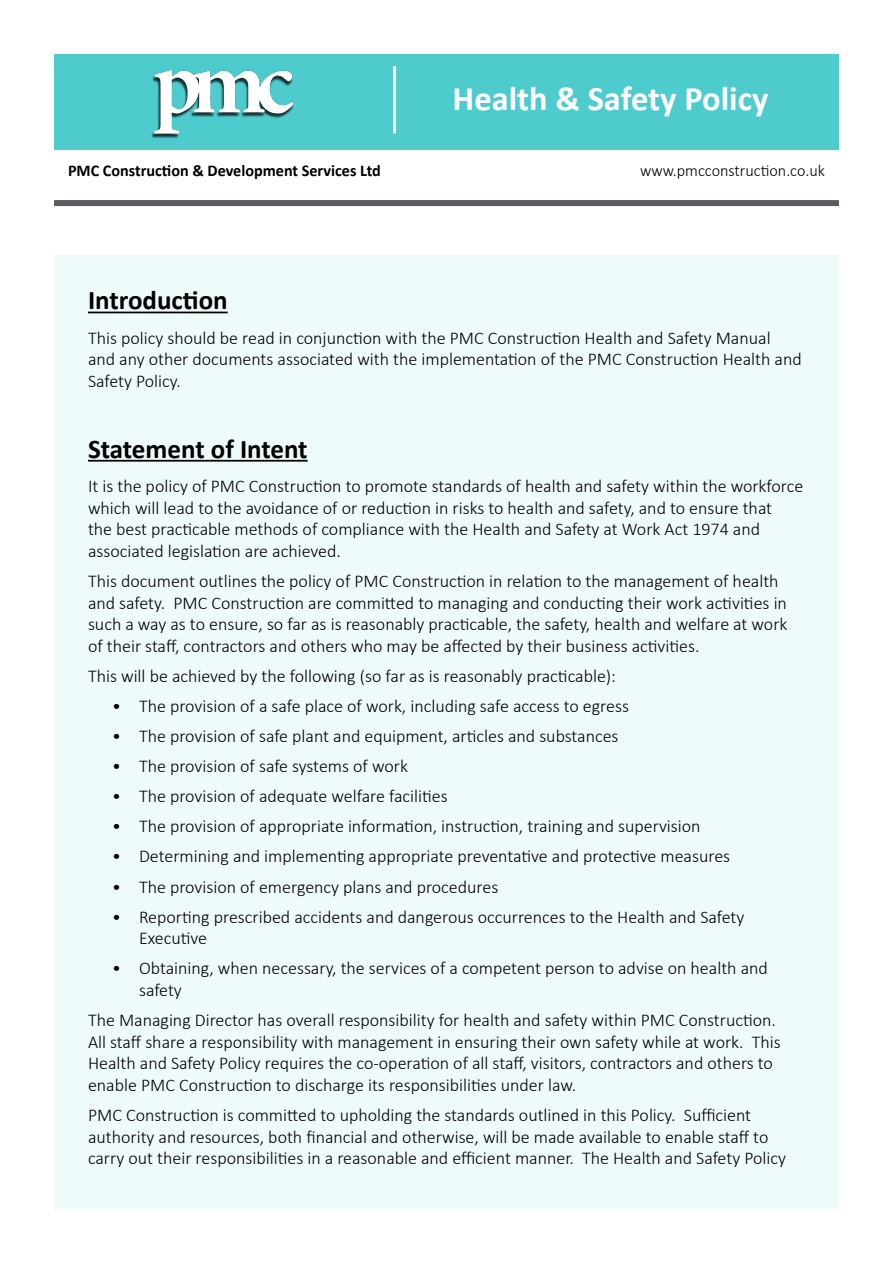
<style>
.page{position:relative;width:893px;height:1263px;background:#fff}
.page>*{position:absolute;margin:0;border:0;box-sizing:border-box;transform-origin:0 0}
.t1{font:700 34.5px "Calibri";color:#fff}
.t2{font:700 27px "Calibri";color:#000}
.t3{font:300 18px/21.6px "Calibri";color:#000}
.t4{font:700 16.5px "Calibri";color:#000}
.t5{font:300 16.5px "Calibri";color:#000}
</style>
<div class="page">
<div style="left:54px;top:255px;width:785px;height:954px;background:#effbfb"></div>
<hr style="left:88px;top:312px;width:140px;height:1px;background:#000">
<hr style="left:88px;top:460px;width:220px;height:2px;background:#000">
<div style="left:54px;top:54px;width:785px;height:96px;background:#4ecccd"></div>
<div style="left:54px;top:200px;width:785px;height:6px;background:#5b5d62"></div>
<div style="left:151px;top:72px;width:142px;height:67px;background:#000;opacity:.75"></div>
<img style="left:153px;top:69px;width:141px;height:65px">
<hr style="left:393px;top:66px;width:3px;height:67px;background:#fff">
<h1 class="t1" style="left:453px;top:75px;width:317px">Health &amp; Safety Policy</h1>
<p class="t4" style="left:68px;top:159px;width:314px">PMC Construction &amp; Development Services Ltd</p>
<p class="t5" style="left:640px;top:160px;width:186px">www.pmcconstruction.co.uk</p>
<h2 class="t2" style="left:88px;top:281px;width:141px">Introduction</h2>
<p class="t3" style="left:88px;top:327px;width:715px">This policy should be read in conjunction with the PMC Construction Health and Safety Manual and any other documents associated with the implementation of the PMC Construction Health and<br>Safety Policy.</p>
<h2 class="t2" style="left:88px;top:430px;width:221px">Statement of Intent</h2>
<p class="t3" style="left:88px;top:475px;width:717px">It is the policy of PMC Construction to promote standards of health and safety within the workforce which will lead to the avoidance of or reduction in risks to health and safety, and to ensure that<br>the best practicable methods of compliance with the Health and Safety at Work Act 1974 and associated legislation are achieved.</p>
<p class="t3" style="left:88px;top:570px;width:701px">This document outlines the policy of PMC Construction in relation to the management of health and safety. PMC Construction are committed to managing and conducting their work activities in such a way as to ensure, so far as is reasonably practicable, the safety, health and welfare at work of their staff, contractors and others who may be affected by their business activities.</p>
<p class="t3" style="left:88px;top:665px;width:529px">This will be achieved by the following (so far as is reasonably practicable):</p>
<p class="t3" style="left:112px;top:695px;width:518px">• The provision of a safe place of work, including safe access to egress</p>
<p class="t3" style="left:112px;top:725px;width:508px">• The provision of safe plant and equipment, articles and substances</p>
<p class="t3" style="left:112px;top:755px;width:297px">• The provision of safe systems of work</p>
<p class="t3" style="left:112px;top:785px;width:337px">• The provision of adequate welfare facilities</p>
<p class="t3" style="left:112px;top:815px;width:590px">• The provision of appropriate information, instruction, training and supervision</p>
<p class="t3" style="left:112px;top:845px;width:620px">• Determining and implementing appropriate preventative and protective measures</p>
<p class="t3" style="left:112px;top:875px;width:388px">• The provision of emergency plans and procedures</p>
<p class="t3" style="left:139px;top:906px;width:607px;text-indent:-27px">• Reporting prescribed accidents and dangerous occurrences to the Health and Safety<br>Executive</p>
<p class="t3" style="left:139px;top:957px;width:630px;text-indent:-27px">• Obtaining, when necessary, the services of a competent person to advise on health and safety</p>
<p class="t3" style="left:88px;top:1009px;width:694px">The Managing Director has overall responsibility for health and safety within PMC Construction.<br>All staff share a responsibility with management in ensuring their own safety while at work. This Health and Safety Policy requires the co-operation of all staff, visitors, contractors and others to enable PMC Construction to discharge its responsibilities under law.</p>
<p class="t3" style="left:88px;top:1104px;width:699px">PMC Construction is committed to upholding the standards outlined in this Policy. Sufficient authority and resources, both financial and otherwise, will be made available to enable staff to carry out their responsibilities in a reasonable and efficient manner. The Health and Safety Policy</p>
</div>
